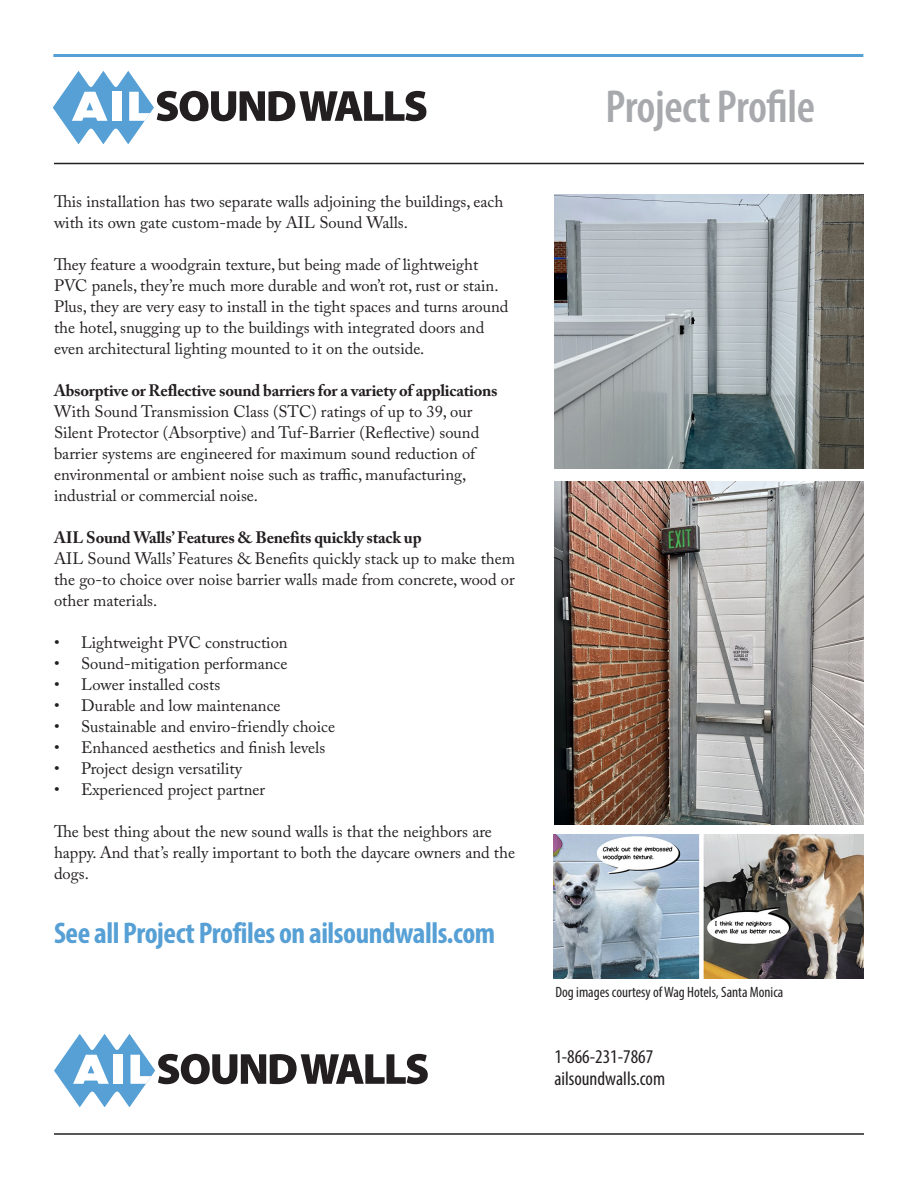
<style>
.page{position:relative;width:918px;height:1188px;background:#fff}
.page>*{position:absolute;margin:0;border:0;box-sizing:border-box;transform-origin:0 0}
._047__Sub_Head{font:600 condensed 46.5px "Myriad Pro";letter-spacing:-.01em;color:#a8a9ad}
.Header_Blue_2{font:700 condensed 30px "Myriad Pro";letter-spacing:-.015em;color:#56a0d5}
._144_Products{font:condensed 19.5px "Myriad Pro";color:#231f20}
.copy{font:16.5px/21px "Adobe Caslon Pro";color:#231f20}
.Sub_2{font:700 16.5px "Adobe Caslon Pro";letter-spacing:-.015em;color:#231f20}
.t1{font:condensed 15px "Myriad Pro";color:#231f20}
</style>
<div class="page">
<hr style="left:53px;top:54px;width:810px;height:3px;background:#56a0d5">
<hr style="left:54px;top:163px;width:810px;height:1px;background:#231f20">
<svg style="left:54px;top:1034px;width:374px;height:73px"></svg>
<hr style="left:54px;top:1133px;width:810px;height:2px;background:#231f20">
<svg style="left:53px;top:71px;width:374px;height:73px"></svg>
<img style="left:555px;top:194px;width:308px;height:275px">
<img style="left:555px;top:482px;width:308px;height:342px">
<img style="left:554px;top:834px;width:310px;height:145px">
<p class="copy" style="left:54px;top:190px;width:451px">This installation has two separate walls adjoining the buildings, each with its own gate custom-made by AIL Sound Walls.</p>
<p class="copy" style="left:54px;top:253px;width:456px">They feature a woodgrain texture, but being made of lightweight PVC panels, they’re much more durable and won’t rot, rust or stain.<br>Plus, they are very easy to install in the tight spaces and turns around the hotel, snugging up to the buildings with integrated doors and even architectural lighting mounted to it on the outside.</p>
<p class="Sub_2" style="left:54px;top:380px;width:445px">Absorptive or Reflective sound barriers for a variety of applications</p>
<p class="copy" style="left:54px;top:400px;width:427px">With Sound Transmission Class (STC) ratings of up to 39, our Silent Protector (Absorptive) and Tuf-Barrier (Reflective) sound barrier systems are engineered for maximum sound reduction of environmental or ambient noise such as traffic, manufacturing, industrial or commercial noise.</p>
<p class="Sub_2" style="left:54px;top:527px;width:369px">AIL Sound Walls’ Features &amp; Benefits quickly stack up</p>
<p class="copy" style="left:54px;top:547px;width:463px;text-align:justify">AIL Sound Walls’ Features &amp; Benefits quickly stack up to make them the go-to choice over noise barrier walls made from concrete, wood or other materials.</p>
<p class="copy" style="left:54px;top:631px;width:235px">• Lightweight PVC construction</p>
<p class="copy" style="left:54px;top:652px;width:235px">• Sound-mitigation performance</p>
<p class="copy" style="left:54px;top:673px;width:168px">• Lower installed costs</p>
<p class="copy" style="left:54px;top:694px;width:228px">• Durable and low maintenance</p>
<p class="copy" style="left:54px;top:715px;width:283px">• Sustainable and enviro-friendly choice</p>
<p class="copy" style="left:54px;top:736px;width:273px">• Enhanced aesthetics and finish levels</p>
<p class="copy" style="left:54px;top:757px;width:190px">• Project design versatility</p>
<p class="copy" style="left:54px;top:778px;width:213px">• Experienced project partner</p>
<p class="copy" style="left:54px;top:820px;width:463px">The best thing about the new sound walls is that the neighbors are happy. And that’s really important to both the daycare owners and the dogs.</p>
<p class="Header_Blue_2" style="left:54px;top:914px;width:443px">See all Project Profiles on ailsoundwalls.com</p>
<p class="_047__Sub_Head" style="left:605px;top:78px;width:211px">Project Profile</p>
<p class="t1" style="left:555px;top:983px;width:230px">Dog images courtesy of Wag Hotels, Santa Monica</p>
<p class="_144_Products" style="left:554px;top:1044px;width:100px">1-866-231-7867</p>
<p class="_144_Products" style="left:554px;top:1067px;width:112px">ailsoundwalls.com</p>
</div>
